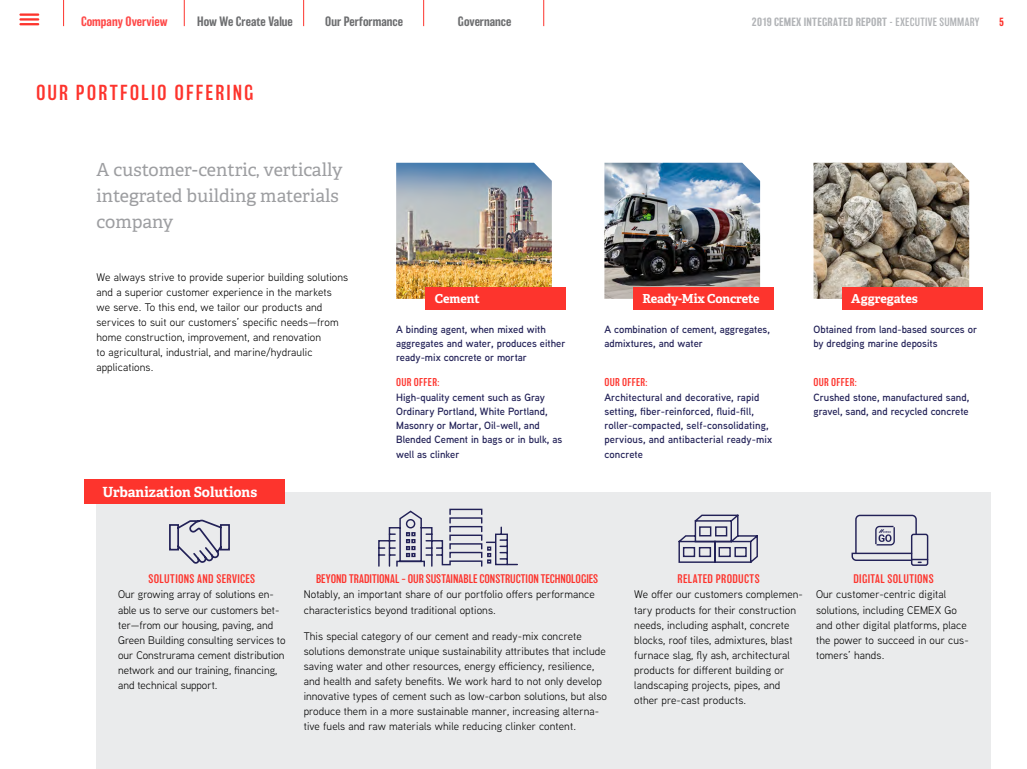
<style>
.page{position:relative;width:1027px;height:769px;background:#fff}
.page>*{position:absolute;margin:0;border:0;box-sizing:border-box;transform-origin:0 0}
.T1{font:300 20px "Balboa";letter-spacing:.105em;color:#fd342d}
.Intro_gris{font:18px/26px "Adelle PE";color:#9d9ea1}
.CARTA_nombres{font:700 14px "Adelle PE";letter-spacing:-.005em;color:#fff}
.t1{font:500 12.5px "Balboa";color:#6d6e70}
.t2{font:500 12.5px "Balboa";color:#fe4948}
.CARTA_nombres-2{font:700 12.4px "Adelle PE";letter-spacing:-.01em;color:#fff}
.T2{font:300 11.5px "Balboa";letter-spacing:.01em;color:#fd342d}
.T2-2{font:300 11.5px "Balboa";letter-spacing:.03em;color:#fd342d}
.texto_gral{font:11px/15px "Aaux Next";letter-spacing:.01em;color:#000}
.T2-3{font:11px/15px "Aaux Next";letter-spacing:.01em;color:#000}
.t3{font:500 11px "Balboa";letter-spacing:.015em;color:#b1b3b6}
.t4{font:500 11px "Balboa";color:#fd342d}
.texto_gral-2{font:600 10.5px/14.3px "Aaux Next";color:#222157}
.T2-4{font:300 10.5px "Balboa";letter-spacing:.03em;color:#fd342d}
.s1{font-weight:300}
</style>
<div class="page">
<svg style="left:184px;top:0;width:1px;height:26px"></svg>
<svg style="left:63px;top:0;width:1px;height:26px"></svg>
<svg style="left:303px;top:0;width:1px;height:26px"></svg>
<svg style="left:423px;top:0;width:1px;height:26px"></svg>
<svg style="left:543px;top:0;width:1px;height:26px"></svg>
<hr style="left:19px;top:13px;width:20px;height:3px;background:#fd342d">
<hr style="left:19px;top:18px;width:20px;height:3px;background:#fd342d">
<hr style="left:19px;top:23px;width:20px;height:2px;background:#fd342d">
<img style="left:396px;top:163px;width:155px;height:136px">
<img style="left:604px;top:163px;width:155px;height:136px">
<img style="left:813px;top:163px;width:155px;height:136px">
<div style="left:632px;top:287px;width:141px;height:23px;background:#fd342d"></div>
<div style="left:841px;top:287px;width:141px;height:23px;background:#fd342d"></div>
<div style="left:424px;top:287px;width:141px;height:23px;background:#fd342d"></div>
<div style="left:96px;top:492px;width:894px;height:276px;background:#eaebec"></div>
<svg style="left:169px;top:519px;width:61px;height:45px"></svg>
<div style="left:910px;top:533px;width:18px;height:32px;border:1px solid #222157;border-radius:2px"></div>
<svg style="left:851px;top:514px;width:76px;height:48px"></svg>
<div style="left:84px;top:479px;width:200px;height:24px;background:#fd342d"></div>
<svg style="left:378px;top:508px;width:140px;height:59px"></svg>
<svg style="left:678px;top:514px;width:80px;height:49px"></svg>
<p class="t2" style="left:81px;top:14px;width:88px">Company Overview</p>
<p class="t1" style="left:197px;top:15px;width:97px">How We Create Value</p>
<p class="t1" style="left:325px;top:14px;width:79px">Our Performance</p>
<p class="t1" style="left:458px;top:14px;width:55px">Governance</p>
<p class="t3" style="left:751px;top:16px;width:229px">2019 CEMEX INTEGRATED REPORT - <span class="s1">EXECUTIVE SUMMARY</span></p>
<p class="t4" style="left:998px;top:16px;width:6px">5</p>
<p class="T1" style="left:36px;top:82px;width:219px">OUR PORTFOLIO OFFERING</p>
<p class="Intro_gris" style="left:96px;top:156px;width:247px">A customer-centric, vertically integrated building materials company</p>
<p class="texto_gral" style="left:96px;top:269px;width:253px">We always strive to provide superior building solutions and a superior customer experience in the markets<br>we serve. To this end, we tailor our products and services to suit our customers’ specific needs—from home construction, improvement, and renovation<br>to agricultural, industrial, and marine/hydraulic applications.</p>
<p class="CARTA_nombres" style="left:102px;top:481px;width:156px">Urbanization Solutions</p>
<p class="CARTA_nombres-2" style="left:434px;top:289px;width:47px">Cement</p>
<p class="CARTA_nombres-2" style="left:642px;top:289px;width:119px">Ready-Mix Concrete</p>
<p class="CARTA_nombres-2" style="left:851px;top:289px;width:68px">Aggregates</p>
<p class="texto_gral-2" style="left:396px;top:321px;width:171px">A binding agent, when mixed with aggregates and water, produces either ready-mix concrete or mortar</p>
<p class="T2-4" style="left:396px;top:376px;width:45px">OUR OFFER:</p>
<p class="texto_gral-2" style="left:396px;top:389px;width:167px">High-quality cement such as Gray<br>Ordinary Portland, White Portland,<br>Masonry or Mortar, Oil-well, and<br>Blended Cement in bags or in bulk, as well as clinker</p>
<p class="texto_gral-2" style="left:604px;top:321px;width:167px">A combination of cement, aggregates, admixtures, and water</p>
<p class="T2-4" style="left:604px;top:376px;width:45px">OUR OFFER:</p>
<p class="texto_gral-2" style="left:604px;top:389px;width:169px">Architectural and decorative, rapid setting, fiber-reinforced, fluid-fill, roller-compacted, self-consolidating, pervious, and antibacterial ready-mix concrete</p>
<p class="texto_gral-2" style="left:813px;top:321px;width:165px">Obtained from land-based sources or by dredging marine deposits</p>
<p class="T2-4" style="left:813px;top:377px;width:45px">OUR OFFER:</p>
<p class="texto_gral-2" style="left:813px;top:389px;width:157px">Crushed stone, manufactured sand, gravel, sand, and recycled concrete</p>
<p class="T2-2" style="left:148px;top:573px;width:108px">SOLUTIONS AND SERVICES</p>
<p class="T2-3" style="left:118px;top:586px;width:169px">Our growing array of solutions en&shy;able us to serve our customers bet&shy;ter—from our housing, paving, and Green Building consulting services to our Construrama cement distribution network and our training, financing, and technical support.</p>
<p class="T2" style="left:316px;top:573px;width:283px">BEYOND TRADITIONAL – OUR SUSTAINABLE CONSTRUCTION TECHNOLOGIES</p>
<p class="texto_gral" style="left:303px;top:586px;width:292px">Notably, an important share of our portfolio offers performance characteristics beyond traditional options.</p>
<p class="texto_gral" style="left:303px;top:627px;width:305px">This special category of our cement and ready-mix concrete solutions demonstrate unique sustainability attributes that include saving water and other resources, energy efficiency, resilience, and health and safety benefits. We work hard to not only develop innovative types of cement such as low-carbon solutions, but also produce them in a more sustainable manner, increasing alterna&shy;tive fuels and raw materials while reducing clinker content.</p>
<p class="T2-2" style="left:677px;top:573px;width:83px">RELATED PRODUCTS</p>
<p class="T2-3" style="left:634px;top:586px;width:170px">We offer our customers complemen&shy;tary products for their construction needs, including asphalt, concrete blocks, roof tiles, admixtures, blast furnace slag, fly ash, architectural products for different building or landscaping projects, pipes, and other pre-cast products.</p>
<p class="T2" style="left:853px;top:573px;width:82px">DIGITAL SOLUTIONS</p>
<p class="T2-3" style="left:815px;top:586px;width:154px">Our customer-centric digital solutions, including CEMEX Go and other digital platforms, place the power to succeed in our cus&shy;tomers’ hands.</p>
</div>
